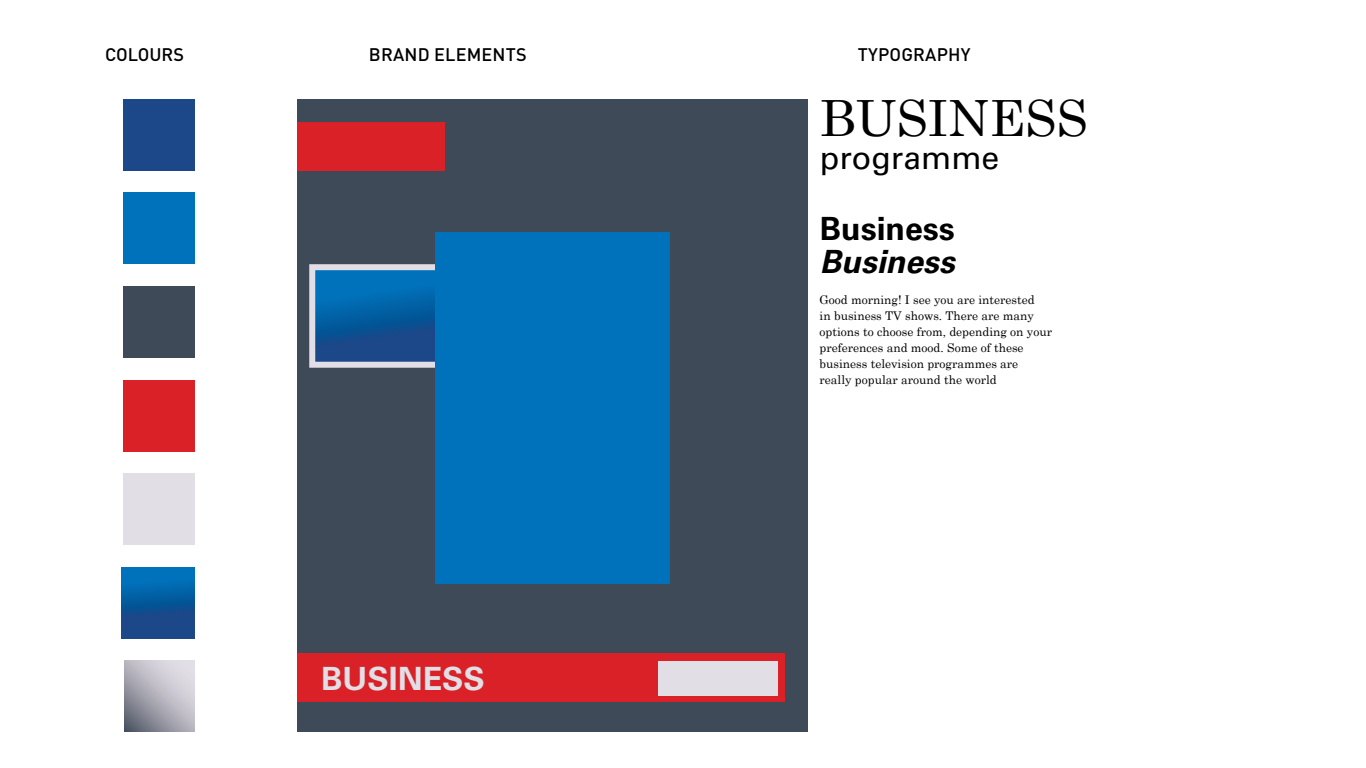
<style>
.page{position:relative;width:1366px;height:768px;background:#fff}
.page>*{position:absolute;margin:0;border:0;box-sizing:border-box;transform-origin:0 0}
.Body_text{font:50px "Century";color:#000}
.Body_text-2{font:700 32px/33.4px "Univers";color:#000}
.Body_text-3{font:32px "Univers";color:#000}
.Body_text-4{font:700 32px "Univers";color:#e1dee5}
.Body_text-5{font:500 18px "DIN Pro";letter-spacing:.01em;color:#000}
.Body_text-6{font:12px/16px "Century";color:#000}
.s1{font-style:italic}
</style>
<div class="page">
<div style="left:297px;top:99px;width:511px;height:633px;background:#3e4a58"></div>
<svg style="left:125px;top:661px;width:70px;height:71px;background:#b0afb9"></svg>
<div style="left:121px;top:567px;width:74px;height:71px;background:linear-gradient(to bottom,#0077c1,#203c7a)"></div>
<div style="left:312px;top:267px;width:224px;height:98px;background:linear-gradient(to bottom,#007bc6,#1c3e7c)"></div>
<div style="left:309px;top:264px;width:230px;height:104px;border:6px solid #e1dee5"></div>
<div style="left:123px;top:99px;width:72px;height:72px;background:#1c4788"></div>
<div style="left:123px;top:193px;width:72px;height:71px;background:#0072bc"></div>
<div style="left:123px;top:286px;width:72px;height:72px;background:#3e4a58"></div>
<div style="left:123px;top:380px;width:72px;height:71px;background:#da2128"></div>
<div style="left:123px;top:473px;width:72px;height:72px;background:#e1dee5"></div>
<div style="left:297px;top:654px;width:488px;height:48px;background:#da2128"></div>
<div style="left:297px;top:123px;width:147px;height:48px;background:#da2128"></div>
<div style="left:658px;top:661px;width:119px;height:35px;background:#e1dee5"></div>
<div style="left:435px;top:232px;width:235px;height:352px;background:#0072bc"></div>
<p class="Body_text-5" style="left:105px;top:42px;width:80px">COLOURS</p>
<p class="Body_text-5" style="left:369px;top:42px;width:159px">BRAND ELEMENTS</p>
<p class="Body_text-5" style="left:858px;top:42px;width:114px">TYPOGRAPHY</p>
<p class="Body_text" style="left:820px;top:76px;width:270px">BUSINESS</p>
<p class="Body_text-3" style="left:820px;top:139px;width:181px">programme</p>
<p class="Body_text-4" style="left:321px;top:660px;width:165px">BUSINESS</p>
<p class="Body_text-2" style="left:820px;top:212px;width:137px">Business<br><span class="s1">Business</span></p>
<p class="Body_text-6" style="left:820px;top:290px;width:234px">Good morning! I see you are interested<br>in business TV shows. There are many options to choose from, depending on your preferences and mood. Some of these business television programmes are really popular around the world</p>
</div>
